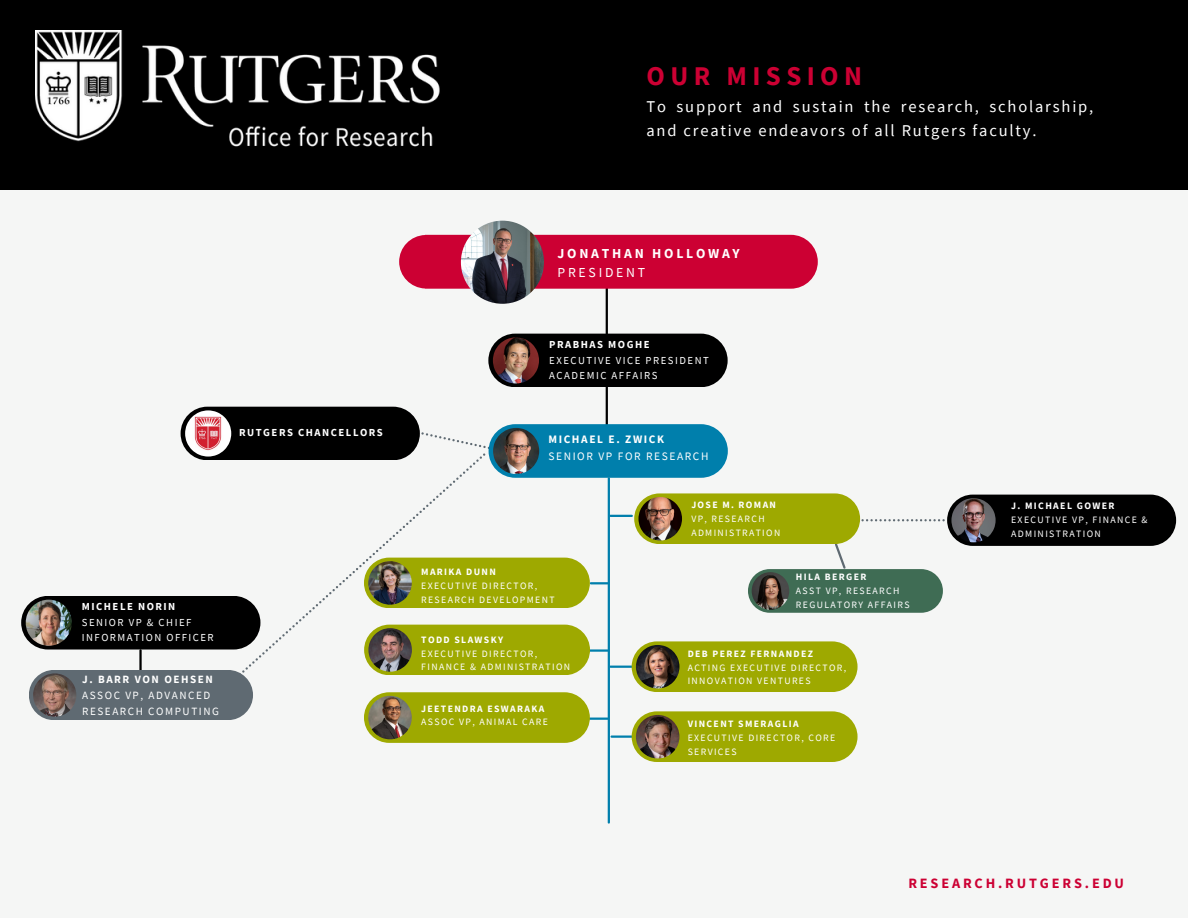
<style>
.page{position:relative;width:1188px;height:918px;background:#f5f6f5}
.page>*{position:absolute;margin:0;border:0;box-sizing:border-box;transform-origin:0 0}
.t1{font:700 27px "Source Sans Pro";letter-spacing:.2em;color:#c03}
.t2{font:16.5px/23.7px "Source Sans Pro";letter-spacing:.11em;color:#fff}
.t3{font:700 14.25px "Source Sans Pro";letter-spacing:.2em;color:#c03}
.t4{font:700 13.65px "Source Sans Pro";letter-spacing:.2em;color:#fff}
.t5{font:13.65px "Source Sans Pro";letter-spacing:.2em;color:#fff}
.t6{font:11.4px "Source Sans Pro";letter-spacing:.14em;color:#fff}
.t7{font:700 11.4px "Source Sans Pro";letter-spacing:.14em;color:#fff}
.t8{font:11.1px/15.8px "Source Sans Pro";letter-spacing:.14em;color:#fff}
.t9{font:700 11.1px "Source Sans Pro";letter-spacing:.14em;color:#fff}
.t10{font:10.65px/15.1px "Source Sans Pro";letter-spacing:.14em;color:#fff}
.t11{font:700 10.65px "Source Sans Pro";letter-spacing:.14em;color:#fff}
.t12{font:9.75px/13.8px "Source Sans Pro";letter-spacing:.14em;color:#fff}
.t13{font:700 9.75px "Source Sans Pro";letter-spacing:.14em;color:#fff}
</style>
<div class="page">
<hr style="left:606px;top:284px;width:2px;height:162px;background:#000">
<div style="left:399px;top:235px;width:419px;height:54px;background:#c03;border-radius:27px"></div>
<div style="left:0;top:0;width:1188px;height:189px;background:#000"></div>
<hr style="left:139px;top:650px;width:3px;height:69px;background:#000">
<svg style="left:239px;top:453px;width:247px;height:222px"></svg>
<div style="left:29px;top:670px;width:224px;height:50px;background:#5f6a72;border-radius:25px"></div>
<img style="left:33px;top:673px;width:43px;height:44px">
<div style="left:21px;top:596px;width:239px;height:53px;background:#000;border-radius:27px"></div>
<img style="left:26px;top:600px;width:46px;height:46px">
<div style="left:488px;top:334px;width:240px;height:53px;background:#000;border-radius:27px"></div>
<img style="left:493px;top:337px;width:46px;height:47px">
<svg style="left:421px;top:432px;width:69px;height:17px"></svg>
<div style="left:489px;top:424px;width:239px;height:53px;background:#007fac;border-radius:27px"></div>
<img style="left:493px;top:428px;width:46px;height:46px">
<hr style="left:610px;top:666px;width:22px;height:2px;background:#007fac">
<div style="left:632px;top:641px;width:226px;height:51px;background:#9ea900;border-radius:25px"></div>
<img style="left:636px;top:645px;width:43px;height:44px">
<svg style="left:591px;top:582px;width:17px;height:2px"></svg>
<hr style="left:589px;top:649px;width:19px;height:3px;background:#007fac">
<svg style="left:590px;top:718px;width:18px;height:2px"></svg>
<div style="left:364px;top:692px;width:226px;height:51px;background:#9ea900;border-radius:25px"></div>
<img style="left:368px;top:696px;width:44px;height:43px">
<div style="left:364px;top:625px;width:226px;height:50px;background:#9ea900;border-radius:25px"></div>
<img style="left:368px;top:628px;width:44px;height:44px">
<hr style="left:612px;top:736px;width:21px;height:2px;background:#007fac">
<div style="left:632px;top:711px;width:226px;height:51px;background:#9ea900;border-radius:25px"></div>
<img style="left:636px;top:715px;width:43px;height:43px">
<div style="left:364px;top:558px;width:226px;height:50px;background:#9ea900;border-radius:25px"></div>
<img style="left:368px;top:561px;width:44px;height:44px">
<div style="left:181px;top:407px;width:239px;height:53px;background:#000;border-radius:27px"></div>
<img style="left:185px;top:410px;width:46px;height:47px">
<hr style="left:610px;top:515px;width:22px;height:2px;background:#007fac">
<img style="left:461px;top:221px;width:83px;height:83px;border-radius:50%">
<hr style="left:608px;top:478px;width:2px;height:345px;background:#007fac">
<svg style="left:835px;top:541px;width:12px;height:28px"></svg>
<div style="left:634px;top:493px;width:226px;height:51px;background:#9ea900;border-radius:25px"></div>
<img style="left:638px;top:497px;width:44px;height:44px">
<div style="left:947px;top:495px;width:229px;height:51px;background:#000;border-radius:26px"></div>
<img style="left:951px;top:498px;width:45px;height:44px">
<svg style="left:861px;top:519px;width:84px;height:2px"></svg>
<div style="left:748px;top:569px;width:195px;height:44px;background:#3f6c54;border-radius:22px"></div>
<img style="left:752px;top:572px;width:37px;height:38px">
<img style="left:36px;top:31px;width:404px;height:116px">
<h1 class="t1" style="left:646px;top:58px;width:217px">OUR MISSION</h1>
<h2 class="t2" style="left:646px;top:95px;width:448px">To support and sustain the research, scholarship, and creative endeavors of all Rutgers faculty.</h2>
<p class="t11" style="left:239px;top:426px;width:145px">RUTGERS CHANCELLORS</p>
<p class="t11" style="left:82px;top:600px;width:95px">MICHELE NORIN</p>
<p class="t10" style="left:82px;top:614px;width:133px">SENIOR VP &amp; CHIEF<br>INFORMATION OFFICER</p>
<p class="t9" style="left:82px;top:672px;width:132px">J. BARR VON OEHSEN</p>
<p class="t8" style="left:82px;top:687px;width:138px">ASSOC VP, ADVANCED<br>RESEARCH COMPUTING</p>
<h3 class="t4" style="left:558px;top:245px;width:184px">JONATHAN HOLLOWAY</h3>
<h3 class="t5" style="left:558px;top:264px;width:89px">PRESIDENT</h3>
<p class="t11" style="left:549px;top:338px;width:102px">PRABHAS MOGHE</p>
<p class="t10" style="left:549px;top:352px;width:161px">EXECUTIVE VICE PRESIDENT<br>ACADEMIC AFFAIRS</p>
<p class="t7" style="left:548px;top:432px;width:117px">MICHAEL E. ZWICK</p>
<p class="t6" style="left:548px;top:448px;width:162px">SENIOR VP FOR RESEARCH</p>
<p class="t13" style="left:421px;top:565px;width:76px">MARIKA DUNN</p>
<p class="t12" style="left:421px;top:578px;width:135px">EXECUTIVE DIRECTOR,<br>RESEARCH DEVELOPMENT</p>
<p class="t13" style="left:421px;top:633px;width:83px">TODD SLAWSKY</p>
<p class="t12" style="left:421px;top:646px;width:150px">EXECUTIVE DIRECTOR,<br>FINANCE &amp; ADMINISTRATION</p>
<p class="t13" style="left:421px;top:702px;width:125px">JEETENDRA ESWARAKA</p>
<p class="t12" style="left:421px;top:715px;width:128px">ASSOC VP, ANIMAL CARE</p>
<p class="t13" style="left:691px;top:499px;width:86px">JOSE M. ROMAN</p>
<p class="t12" style="left:691px;top:512px;width:90px">VP, RESEARCH<br>ADMINISTRATION</p>
<p class="t13" style="left:796px;top:570px;width:72px">HILA BERGER</p>
<p class="t12" style="left:796px;top:583px;width:115px">ASST VP, RESEARCH<br>REGULATORY AFFAIRS</p>
<p class="t13" style="left:688px;top:647px;width:127px">DEB PEREZ FERNANDEZ</p>
<p class="t12" style="left:688px;top:660px;width:160px">ACTING EXECUTIVE DIRECTOR,<br>INNOVATION VENTURES</p>
<p class="t13" style="left:688px;top:718px;width:113px">VINCENT SMERAGLIA</p>
<p class="t12" style="left:688px;top:731px;width:149px">EXECUTIVE DIRECTOR, CORE<br>SERVICES</p>
<p class="t13" style="left:1011px;top:500px;width:105px">J. MICHAEL GOWER</p>
<p class="t12" style="left:1011px;top:513px;width:138px">EXECUTIVE VP, FINANCE &amp;<br>ADMINISTRATION</p>
<h3 class="t3" style="left:908px;top:874px;width:217px">RESEARCH.RUTGERS.EDU</h3>
</div>
